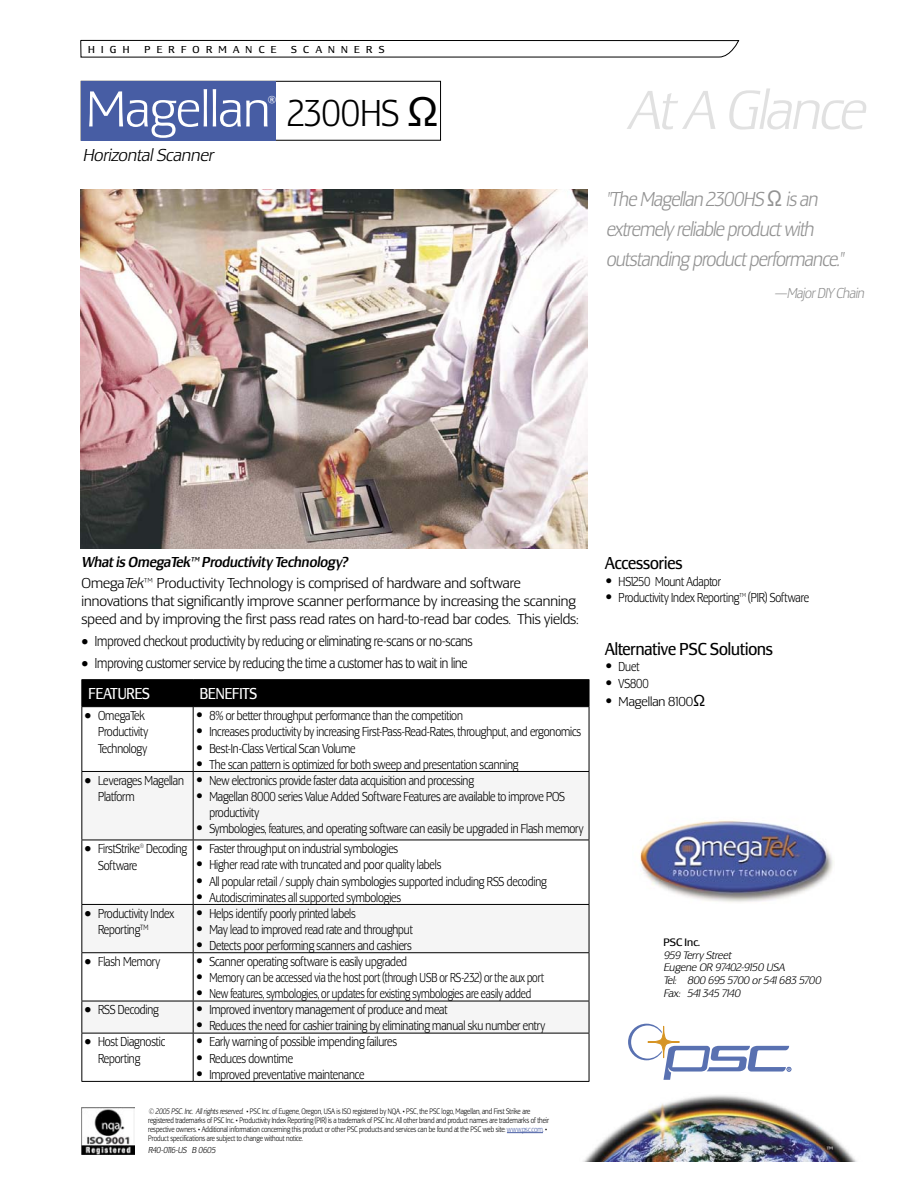
<style>
.page{position:relative;width:918px;height:1188px;background:#fff}
.page>*{position:absolute;margin:0;border:0;box-sizing:border-box;transform-origin:0 0}
.t1{font:italic 300 57px "Lesmore";letter-spacing:-.025em;color:#e1e1e1}
.t2{font:300 52.5px "Lesmore";color:#fff}
.t3{font:300 39px "Lesmore";color:#000;scale:.9 1}
.t4{font:italic 300 21px/30px "Lesmore";letter-spacing:-.025em;color:#939393;scale:.9 1}
.t5{font:18px "Lesmore";color:#000;scale:.9 1}
.t6{font:italic 300 18px "Lesmore";color:#000}
.t7{font:16.5px "Lesmore";color:#fff;scale:.85 1}
.t8{font:300 15px/21.3px "Lesmore";letter-spacing:-.005em;color:#000}
.t9{font:300 15px "Lesmore";letter-spacing:-.005em;color:#000;scale:.85 1}
.t10{font:900 15px/16.2px "Arial";color:#000;text-align:justify}
.t11{font:italic 300 15px "Lesmore";letter-spacing:-.025em;color:#939393;scale:.9 1}
.t12{font:15px "Symbol";color:#000}
.t13{font:300 13.5px/16.2px "Lesmore";letter-spacing:-.01em;color:#000;scale:.85 1}
.t14{font:300 13.5px "Lesmore";letter-spacing:-.01em;color:#000}
.t15{font:500 13.5px "Lesmore";color:#fff}
.t16{font:italic 300 11.25px/12.8px "Lesmore";color:#000}
.t17{font:11.25px "Lesmore";color:#000}
.t18{font:10.5px "Lesmore";letter-spacing:.6em;color:#000}
.t19{font:italic 300 9px "Lesmore";color:#000;scale:.9 1}
.t20{font:300 8.25px/9px "Lesmore";color:#000;scale:.83 1}
.s1{font-family:"Verdana";font-weight:400}
.s2{font-family:"Verdana";font-weight:400;font-style:normal}
.s3{font-weight:500;font-style:italic}
.s4{font-style:italic}
.s5{font-weight:700;font-size:7.5px}
.s6{color:#475da4}
.s7{font-family:"Verdana";font-weight:400;font-size:15px}
</style>
<div class="page">
<svg style="left:82px;top:772px;width:507px;height:261px;fill:#f5f5f5"></svg>
<hr style="left:81px;top:679px;width:112px;height:1px;background:#000">
<hr style="left:193px;top:679px;width:396px;height:1px;background:#000">
<div style="left:81px;top:680px;width:509px;height:27px;background:#000"></div>
<hr style="left:81px;top:706px;width:112px;height:1px;background:#000">
<hr style="left:81px;top:707px;width:1px;height:64px;background:#000">
<hr style="left:193px;top:706px;width:396px;height:1px;background:#000">
<hr style="left:193px;top:707px;width:1px;height:64px;background:#000">
<hr style="left:589px;top:707px;width:1px;height:64px;background:#000">
<hr style="left:81px;top:771px;width:112px;height:1px;background:#000">
<hr style="left:81px;top:772px;width:1px;height:68px;background:#000">
<hr style="left:193px;top:771px;width:396px;height:1px;background:#000">
<hr style="left:193px;top:772px;width:1px;height:68px;background:#000">
<hr style="left:589px;top:772px;width:1px;height:68px;background:#000">
<hr style="left:81px;top:840px;width:112px;height:1px;background:#000">
<hr style="left:81px;top:840px;width:1px;height:64px;background:#000">
<hr style="left:193px;top:840px;width:396px;height:1px;background:#000">
<hr style="left:193px;top:840px;width:1px;height:64px;background:#000">
<hr style="left:589px;top:840px;width:1px;height:64px;background:#000">
<hr style="left:81px;top:904px;width:112px;height:1px;background:#000">
<hr style="left:81px;top:905px;width:1px;height:47px;background:#000">
<hr style="left:193px;top:904px;width:396px;height:1px;background:#000">
<hr style="left:193px;top:905px;width:1px;height:47px;background:#000">
<hr style="left:589px;top:905px;width:1px;height:47px;background:#000">
<hr style="left:81px;top:952px;width:112px;height:1px;background:#000">
<hr style="left:81px;top:953px;width:1px;height:48px;background:#000">
<hr style="left:193px;top:952px;width:396px;height:1px;background:#000">
<hr style="left:193px;top:953px;width:1px;height:48px;background:#000">
<hr style="left:589px;top:953px;width:1px;height:48px;background:#000">
<hr style="left:81px;top:1001px;width:112px;height:1px;background:#000">
<hr style="left:81px;top:1001px;width:1px;height:32px;background:#000">
<hr style="left:193px;top:1001px;width:396px;height:1px;background:#000">
<hr style="left:193px;top:1001px;width:1px;height:32px;background:#000">
<hr style="left:589px;top:1001px;width:1px;height:32px;background:#000">
<hr style="left:81px;top:1033px;width:112px;height:1px;background:#000">
<hr style="left:81px;top:1033px;width:1px;height:48px;background:#000">
<hr style="left:193px;top:1033px;width:396px;height:1px;background:#000">
<hr style="left:193px;top:1033px;width:1px;height:48px;background:#000">
<hr style="left:589px;top:1033px;width:1px;height:48px;background:#000">
<hr style="left:81px;top:1081px;width:112px;height:1px;background:#000">
<hr style="left:193px;top:1081px;width:396px;height:1px;background:#000">
<svg style="left:628px;top:1024px;width:163px;height:56px"></svg>
<svg style="left:80px;top:40px;width:659px;height:17px"></svg>
<img style="left:584px;top:1095px;width:272px;height:66px">
<img style="left:81px;top:1107px;width:54px;height:47px">
<hr style="left:507px;top:1132px;width:36px;height:1px;background:#475da4">
<div style="left:81px;top:81px;width:360px;height:59px;border:1px solid #000"></div>
<div style="left:81px;top:81px;width:195px;height:60px;background:#475da4"></div>
<img style="left:640px;top:820px;width:194px;height:82px">
<img style="left:80px;top:190px;width:507px;height:358px">
<p class="t18" style="left:88px;top:43px;width:43px">HIGH</p>
<p class="t18" style="left:144px;top:43px;width:134px">PERFORMANCE</p>
<p class="t18" style="left:291px;top:43px;width:95px">SCANNERS</p>
<h2 class="t2" style="left:86px;top:79px;width:186px">Magellan</h2>
<p class="t15" style="left:268px;top:92px;width:10px">®</p>
<h3 class="t3" style="left:288px;top:91px;width:169px">2300HS <span class="s1">Ω</span></h3>
<h3 class="t6" style="left:83px;top:144px;width:132px">Horizontal Scanner</h3>
<h1 class="t1" style="left:627px;top:77px;width:239px">At A Glance</h1>
<h3 class="t4" style="left:606px;top:184px;width:265px">"The Magellan 2300HS <span class="s2">Ω</span> is an extremely reliable product with outstanding product performance."</h3>
<p class="t11" style="left:774px;top:284px;width:101px">—Major DIY Chain</p>
<p class="t8" style="left:81px;top:551px;width:441px"><span class="s3">What is OmegaTek™ Productivity Technology?<br></span>Omega<span class="s4">Tek</span>™ Productivity Technology is comprised of hardware and software</p>
<p class="t8" style="left:81px;top:592px;width:498px;line-height:18px">innovations that significantly improve scanner performance by increasing the scanning speed and by improving the first pass read rates on hard-to-read bar codes. This yields:</p>
<p class="t9" style="left:81px;top:632px;width:462px">• Improved checkout productivity by reducing or eliminating re-scans or no-scans</p>
<p class="t9" style="left:81px;top:654px;width:456px">• Improving customer service by reducing the time a customer has to wait in line</p>
<p class="t7" style="left:89px;top:684px;width:74px">FEATURES</p>
<p class="t7" style="left:200px;top:684px;width:69px">BENEFITS</p>
<p class="t13" style="left:98px;top:707px;width:61px">OmegaTek<br>Productivity<br>Technology</p>
<p class="t12" style="left:85px;top:705px;width:8px">•</p>
<p class="t13" style="left:209px;top:707px;width:439px">8% or better throughput performance than the competition<br>Increases productivity by increasing First-Pass-Read-Rates, throughput, and ergonomics Best-In-Class Vertical Scan Volume<br>The scan pattern is optimized for both sweep and presentation scanning</p>
<p class="t10" style="left:196px;top:706px;width:9px">• • • •</p>
<p class="t12" style="left:85px;top:770px;width:8px">•</p>
<p class="t13" style="left:209px;top:772px;width:442px">New electronics provide faster data acquisition and processing<br>Magellan 8000 series Value Added Software Features are available to improve POS productivity<br>Symbologies, features, and operating software can easily be upgraded in Flash memory</p>
<p class="t13" style="left:98px;top:772px;width:103px">Leverages Magellan<br>Platform</p>
<p class="t10" style="left:196px;top:771px;width:9px">• •</p>
<p class="t10" style="left:196px;top:819px;width:9px">•</p>
<p class="t13" style="left:98px;top:840px;width:106px">FirstStrike<sup>®</sup> Decoding<br>Software</p>
<p class="t12" style="left:85px;top:838px;width:8px">•</p>
<p class="t13" style="left:209px;top:840px;width:398px">Faster throughput on industrial symbologies<br>Higher read rate with truncated and poor quality labels<br>All popular retail / supply chain symbologies supported including RSS decoding Autodiscriminates all supported symbologies</p>
<p class="t10" style="left:196px;top:839px;width:9px">• • • •</p>
<p class="t12" style="left:85px;top:903px;width:8px">•</p>
<p class="t13" style="left:209px;top:905px;width:241px">Helps identify poorly printed labels<br>May lead to improved read rate and throughput<br>Detects poor performing scanners and cashiers</p>
<p class="t13" style="left:98px;top:905px;width:91px">Productivity Index<br>Reporting<sup>TM</sup></p>
<p class="t10" style="left:196px;top:904px;width:9px">• • •</p>
<p class="t13" style="left:85px;top:953px;width:90px">• Flash Memory</p>
<p class="t13" style="left:209px;top:953px;width:395px">Scanner operating software is easily upgraded<br>Memory can be accessed via the host port (through USB or RS-232) or the aux port<br>New features, symbologies, or updates for existing symbologies are easily added</p>
<p class="t10" style="left:196px;top:952px;width:9px">• • •</p>
<p class="t13" style="left:85px;top:1001px;width:89px">• RSS Decoding</p>
<p class="t13" style="left:209px;top:1001px;width:397px">Improved inventory management of produce and meat<br>Reduces the need for cashier training by eliminating manual sku number entry</p>
<p class="t10" style="left:196px;top:1000px;width:9px">• •</p>
<p class="t12" style="left:85px;top:1031px;width:8px">•</p>
<p class="t13" style="left:209px;top:1034px;width:222px">Early warning of possible impending failures<br>Reduces downtime<br>Improved preventative maintenance</p>
<p class="t13" style="left:98px;top:1033px;width:81px">Host Diagnostic<br>Reporting</p>
<p class="t10" style="left:196px;top:1032px;width:9px">• • •</p>
<p class="t20" style="left:148px;top:1107px;width:484px"><span class="s4">© 2005 PSC. Inc. All rights reserved.</span> <span class="s5">•</span> PSC Inc. of Eugene, Oregon, USA is ISO registered by NQA. <span class="s5">•</span> PSC, the PSC logo, Magellan, and First Strike are registered trademarks of PSC Inc. <span class="s5">•</span> Productivity Index Reporting (PIR) is a trademark of PSC Inc. All other brand and product names are trademarks of their respective owners. <span class="s5">•</span> Additional information concerning this product or other PSC products and services can be found at the PSC web site: <span class="s6">www.psc.com.</span> <span class="s5">• </span>Product specifications are subject to change without notice.</p>
<p class="t19" style="left:148px;top:1145px;width:76px">R40-0116-US B 0605</p>
<h3 class="t5" style="left:605px;top:553px;width:88px">Accessories</h3>
<p class="t13" style="left:619px;top:573px;width:226px">HS1250 Mount Adaptor<br>Productivity Index Reporting™ (PIR) Software</p>
<h3 class="t5" style="left:605px;top:639px;width:188px">Alternative PSC Solutions</h3>
<p class="t13" style="left:619px;top:659px;width:37px">Duet<br>VS800</p>
<p class="t14" style="left:619px;top:693px;width:88px">Magellan 8100<span class="s7">Ω</span></p>
<p class="t10" style="left:605px;top:572px;width:9px">• •</p>
<p class="t10" style="left:605px;top:658px;width:9px">• •</p>
<p class="t10" style="left:605px;top:692px;width:9px">•</p>
<p class="t17" style="left:663px;top:936px;width:38px">PSC Inc.</p>
<p class="t16" style="left:663px;top:948px;width:159px">959 Terry Street<br>Eugene OR 97402-9150 USA<br>Tel: 800 695 5700 or 541 683 5700<br>Fax: 541 345 7140</p>
</div>
